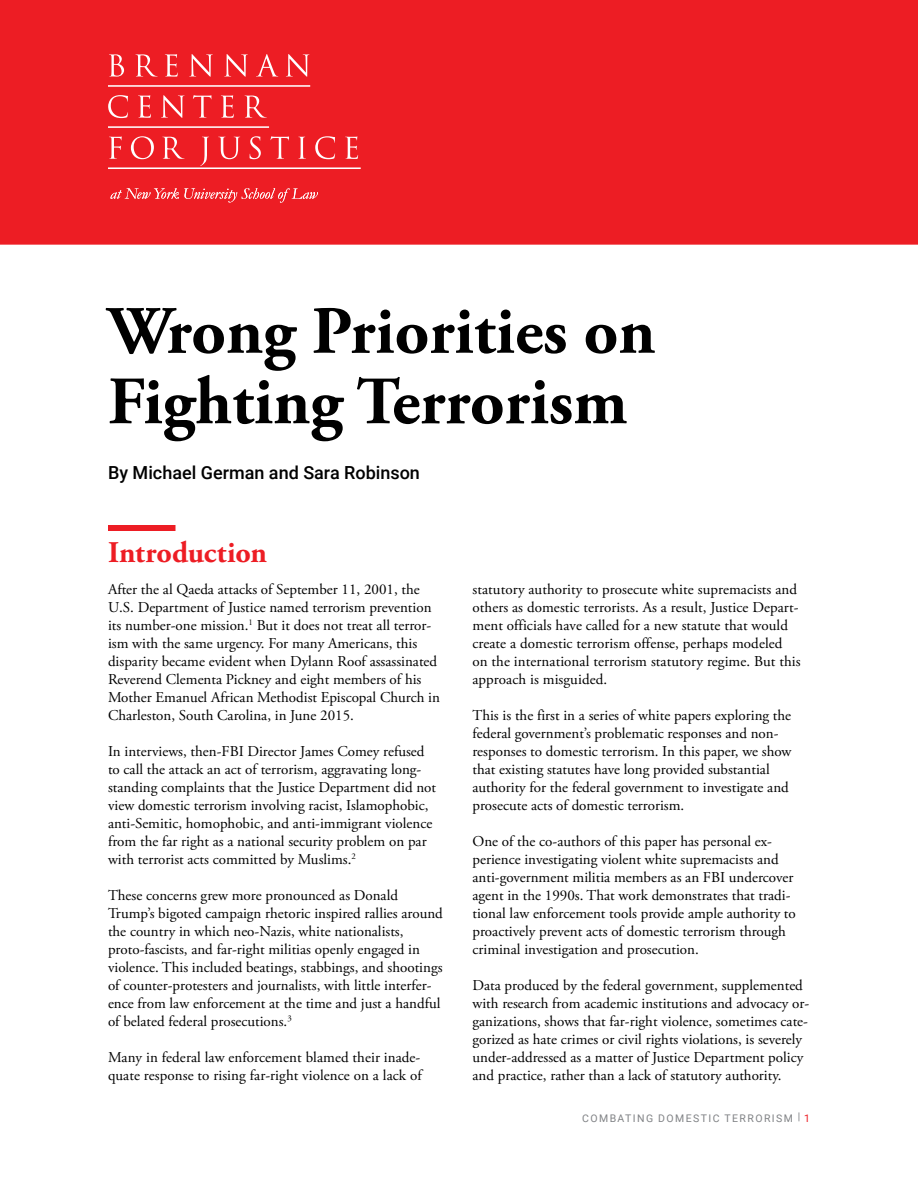
<style>
.page{position:relative;width:918px;height:1188px;background:#fff}
.page>*{position:absolute;margin:0;border:0;box-sizing:border-box;transform-origin:0 0}
.t1{font:700 67.5px/70.5px "Adobe Garamond Pro";color:#000}
.t2{font:700 30px "Adobe Garamond Pro";letter-spacing:-.005em;color:#ed1d24}
.t3{font:500 18px "Roboto";color:#000}
.t4{font:15px/18px "Adobe Garamond Pro";letter-spacing:-.01em;color:#000}
.t5{font:15px/18px "Adobe Garamond Pro";letter-spacing:-.115em;color:#000}
.t6{font:15px/18px "Adobe Garamond Pro";letter-spacing:-.075em;color:#000}
.t7{font:15px/18px "Adobe Garamond Pro";letter-spacing:-.11em;color:#000}
.t8{font:10.5px "Roboto";letter-spacing:.135em;color:#808285}
.s1{color:#ed1d24}
</style>
<div class="page">
<div style="left:0;top:0;width:918px;height:244px;background:#ed1d24"></div>
<div style="left:0;top:0;width:918px;height:245px;border:2px solid #ed1d24"></div>
<hr style="left:108px;top:85px;width:202px;height:2px;background:#fff">
<hr style="left:108px;top:126px;width:161px;height:2px;background:#fff">
<hr style="left:108px;top:167px;width:253px;height:2px;background:#fff">
<svg style="left:109px;top:54px;width:15px;height:23px"></svg>
<svg style="left:135px;top:54px;width:23px;height:23px"></svg>
<svg style="left:165px;top:54px;width:13px;height:23px"></svg>
<svg style="left:189px;top:54px;width:24px;height:23px"></svg>
<svg style="left:224px;top:54px;width:24px;height:23px"></svg>
<svg style="left:256px;top:54px;width:22px;height:23px"></svg>
<svg style="left:286px;top:54px;width:23px;height:23px"></svg>
<svg style="left:108px;top:95px;width:20px;height:23px"></svg>
<svg style="left:138px;top:95px;width:13px;height:23px"></svg>
<svg style="left:161px;top:95px;width:24px;height:23px"></svg>
<svg style="left:193px;top:95px;width:18px;height:23px"></svg>
<svg style="left:221px;top:95px;width:13px;height:23px"></svg>
<svg style="left:245px;top:96px;width:22px;height:22px"></svg>
<svg style="left:109px;top:136px;width:13px;height:23px"></svg>
<svg style="left:131px;top:136px;width:23px;height:23px"></svg>
<svg style="left:162px;top:137px;width:23px;height:22px"></svg>
<svg style="left:200px;top:137px;width:9px;height:29px"></svg>
<svg style="left:218px;top:137px;width:22px;height:22px"></svg>
<svg style="left:250px;top:136px;width:11px;height:23px"></svg>
<svg style="left:271px;top:136px;width:18px;height:23px"></svg>
<svg style="left:298px;top:137px;width:8px;height:22px"></svg>
<svg style="left:315px;top:136px;width:20px;height:23px"></svg>
<svg style="left:345px;top:136px;width:13px;height:23px"></svg>
<svg style="left:111px;top:188px;width:207px;height:15px"></svg>
<div style="left:108px;top:525px;width:68px;height:6px;background:#ed1d24"></div>
<h1 class="t1" style="left:108px;top:297px;width:549px">Wrong Priorities on<br>Fighting Terrorism</h1>
<p class="t3" style="left:108px;top:460px;width:314px">By Michael German and Sara Robinson</p>
<h2 class="t2" style="left:108px;top:535px;width:160px">Introduction</h2>
<p class="t4" style="left:108px;top:581px;width:334px">After the al Qaeda attacks of September 11, 2001, the U.S. Department of Justice named terrorism prevention its number-one mission.<sup>1</sup> But it does not treat all terror&shy;ism with the same urgency. For many Americans, this disparity became evident when Dylann Roof assassinated Reverend Clementa Pickney and eight members of his Mother Emanuel African Methodist Episcopal Church in Charleston, South Carolina, in June 2015.</p>
<p class="t4" style="left:108px;top:743px;width:330px">In interviews, then-FBI Director James Comey refused to call the attack an act of terrorism, aggravating long&shy;standing complaints that the Justice Department did not view domestic terrorism involving racist, Islamophobic, anti-Semitic, homophobic, and anti-immigrant violence from the far right as a national security problem on par with terrorist acts committed by Muslims.<sup>2</sup></p>
<p class="t5" style="left:108px;top:887px;width:336px">These concerns grew more pronounced as Donald Trump’s bigoted campaign rhetoric inspired rallies around the country in which neo-Nazis, white nationalists, proto-fascists, and far-right militias openly engaged in violence. This included beatings, stabbings, and shootings of counter-protesters and journalists, with little interfer&shy;ence from law enforcement at the time and just a handful of belated federal prosecutions.<sup>3</sup></p>
<p class="t4" style="left:108px;top:1049px;width:317px">Many in federal law enforcement blamed their inade&shy;quate response to rising far-right violence on a lack of</p>
<p class="t7" style="left:472px;top:581px;width:330px">statutory authority to prosecute white supremacists and others as domestic terrorists. As a result, Justice Depart&shy;ment officials have called for a new statute that would create a domestic terrorism offense, perhaps modeled on the international terrorism statutory regime. But this approach is misguided.</p>
<p class="t5" style="left:472px;top:707px;width:321px">This is the first in a series of white papers exploring the federal government’s problematic responses and non&shy;responses to domestic terrorism. In this paper, we show that existing statutes have long provided substantial authority for the federal government to investigate and prosecute acts of domestic terrorism.</p>
<p class="t4" style="left:472px;top:833px;width:325px">One of the co-authors of this paper has personal ex&shy;perience investigating violent white supremacists and anti-government militia members as an FBI undercover agent in the 1990s. That work demonstrates that tradi&shy;tional law enforcement tools provide ample authority to proactively prevent acts of domestic terrorism through criminal investigation and prosecution.</p>
<p class="t6" style="left:472px;top:977px;width:338px">Data produced by the federal government, supplemented with research from academic institutions and advocacy or&shy;ganizations, shows that far-right violence, sometimes cate&shy;gorized as hate crimes or civil rights violations, is severely under-addressed as a matter of Justice Department policy and practice, rather than a lack of statutory authority.</p>
<p class="t8" style="left:582px;top:1111px;width:229px">COMBATING DOMESTIC TERRORISM | <span class="s1">1</span></p>
</div>
